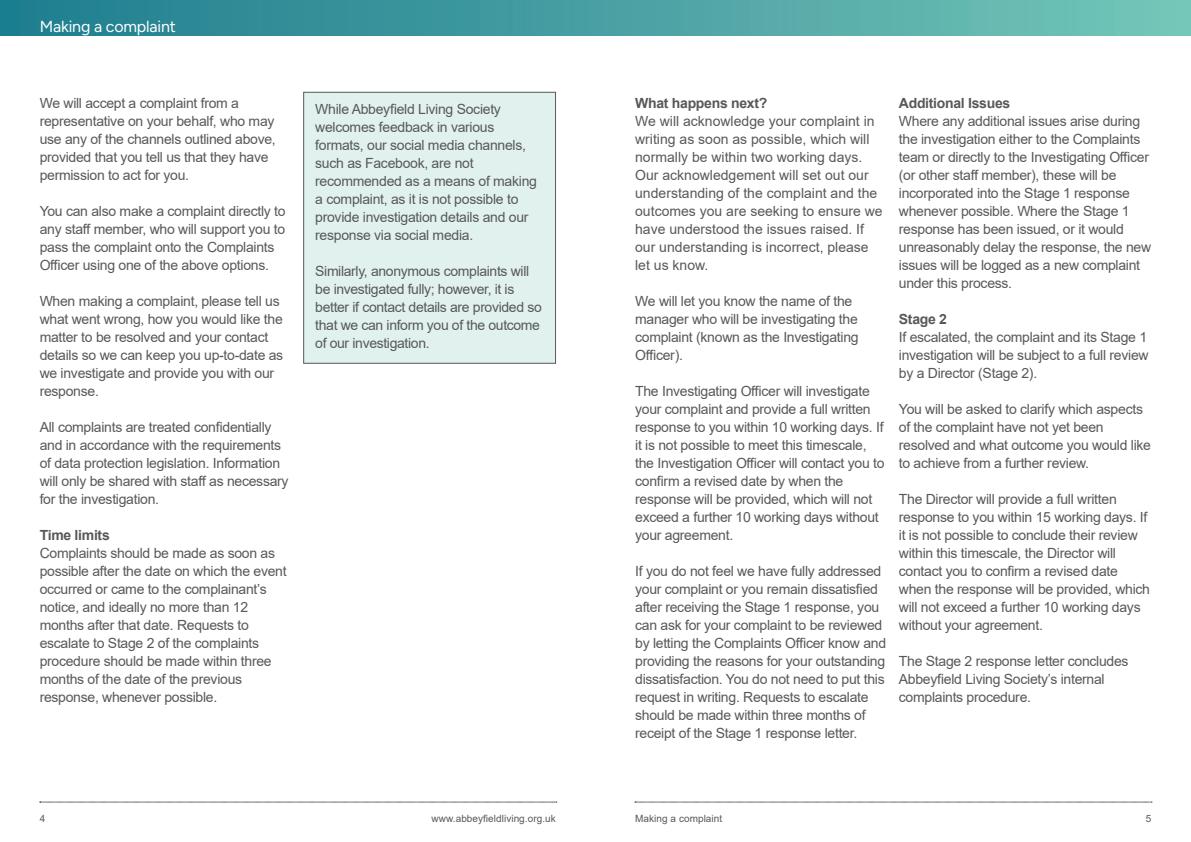
<style>
.page{position:relative;width:1191px;height:842px;background:#fff}
.page>*{position:absolute;margin:0;border:0;box-sizing:border-box;transform-origin:0 0}
.SUB_HEADER{font:16px "Figtree";letter-spacing:-.01em;color:#fff}
.BODY_COPY{font:14px/18px "Arial";letter-spacing:-.02em;color:#57585a}
.BODY_COPY-2{font:14px/18px "Arial";color:#57585a}
.BODY_COPY-3{font:700 14px "Arial";letter-spacing:-.02em;color:#57585a}
.t1{font:10px "Arial";letter-spacing:.005em;color:#57585a}
</style>
<div class="page">
<div style="left:0;top:0;width:1191px;height:35px;background:linear-gradient(to right,#1d7c8e,#75c5b8)"></div>
<svg style="left:40px;top:802px;width:517px;height:1px"></svg>
<svg style="left:635px;top:802px;width:517px;height:1px"></svg>
<div style="left:304px;top:92px;width:251px;height:271px;background:#e1f2ee"></div>
<div style="left:303px;top:92px;width:253px;height:271px;border:1px solid #57585a"></div>
<p class="SUB_HEADER" style="left:40px;top:18px;width:138px">Making a complaint</p>
<p class="BODY_COPY" style="left:40px;top:94px;width:238px">We will accept a complaint from a representative on your behalf, who may use any of the channels outlined above, provided that you tell us that they have permission to act for you.</p>
<p class="BODY_COPY" style="left:40px;top:202px;width:247px">You can also make a complaint directly to any staff member, who will support you to pass the complaint onto the Complaints Officer using one of the above options.</p>
<p class="BODY_COPY" style="left:40px;top:292px;width:245px">When making a complaint, please tell us what went wrong, how you would like the matter to be resolved and your contact details so we can keep you up-to-date as we investigate and provide you with our response.</p>
<p class="BODY_COPY" style="left:40px;top:418px;width:250px">All complaints are treated confidentially and in accordance with the requirements of data protection legislation. Information will only be shared with staff as necessary for the investigation.</p>
<p class="BODY_COPY-3" style="left:40px;top:525px;width:72px">Time limits</p>
<p class="BODY_COPY" style="left:40px;top:544px;width:248px">Complaints should be made as soon as possible after the date on which the event occurred or came to the complainant’s notice, and ideally no more than 12 months after that date. Requests to escalate to Stage 2 of the complaints procedure should be made within three months of the date of the previous response, whenever possible.</p>
<p class="BODY_COPY" style="left:315px;top:100px;width:223px">While Abbeyfield Living Society welcomes feedback in various formats, our social media channels, such as Facebook, are not recommended as a means of making a complaint, as it is not possible to provide investigation details and our response via social media.</p>
<p class="BODY_COPY" style="left:315px;top:262px;width:228px">Similarly, anonymous complaints will be investigated fully; however, it is better if contact details are provided so that we can inform you of the outcome of our investigation.</p>
<p class="BODY_COPY-3" style="left:635px;top:93px;width:134px">What happens next?</p>
<p class="BODY_COPY-2" style="left:635px;top:112px;width:249px">We will acknowledge your complaint in writing as soon as possible, which will normally be within two working days.<br>Our acknowledgement will set out our understanding of the complaint and the outcomes you are seeking to ensure we have understood the issues raised. If our understanding is incorrect, please let us know.</p>
<p class="BODY_COPY" style="left:635px;top:292px;width:225px">We will let you know the name of the manager who will be investigating the complaint (known as the Investigating<br>Officer).</p>
<p class="BODY_COPY" style="left:635px;top:382px;width:251px">The Investigating Officer will investigate your complaint and provide a full written response to you within 10 working days. If it is not possible to meet this timescale, the Investigation Officer will contact you to confirm a revised date by when the response will be provided, which will not exceed a further 10 working days without your agreement.</p>
<p class="BODY_COPY" style="left:635px;top:562px;width:252px">If you do not feel we have fully addressed your complaint or you remain dissatisfied after receiving the Stage 1 response, you can ask for your complaint to be reviewed by letting the Complaints Officer know and providing the reasons for your outstanding dissatisfaction. You do not need to put this request in writing. Requests to escalate should be made within three months of receipt of the Stage 1 response letter.</p>
<p class="BODY_COPY-3" style="left:899px;top:93px;width:113px">Additional Issues</p>
<p class="BODY_COPY" style="left:899px;top:112px;width:254px">Where any additional issues arise during the investigation either to the Complaints team or directly to the Investigating Officer (or other staff member), these will be incorporated into the Stage 1 response whenever possible. Where the Stage 1 response has been issued, or it would unreasonably delay the response, the new issues will be logged as a new complaint under this process.</p>
<p class="BODY_COPY-3" style="left:899px;top:309px;width:50px">Stage 2</p>
<p class="BODY_COPY" style="left:899px;top:328px;width:251px;text-align:justify">If escalated, the complaint and its Stage 1 investigation will be subject to a full review by a Director (Stage 2).</p>
<p class="BODY_COPY" style="left:899px;top:400px;width:254px">You will be asked to clarify which aspects of the complaint have not yet been resolved and what outcome you would like to achieve from a further review.</p>
<p class="BODY_COPY" style="left:899px;top:490px;width:253px">The Director will provide a full written response to you within 15 working days. If it is not possible to conclude their review within this timescale, the Director will contact you to confirm a revised date when the response will be provided, which will not exceed a further 10 working days without your agreement.</p>
<p class="BODY_COPY" style="left:899px;top:652px;width:231px">The Stage 2 response letter concludes<br>Abbeyfield Living Society’s internal complaints procedure.</p>
<p class="t1" style="left:40px;top:811px;width:7px">4</p>
<p class="t1" style="left:431px;top:811px;width:126px">www.abbeyfieldliving.org.uk</p>
<p class="t1" style="left:635px;top:811px;width:88px">Making a complaint</p>
<p class="t1" style="left:1145px;top:811px;width:7px">5</p>
</div>
